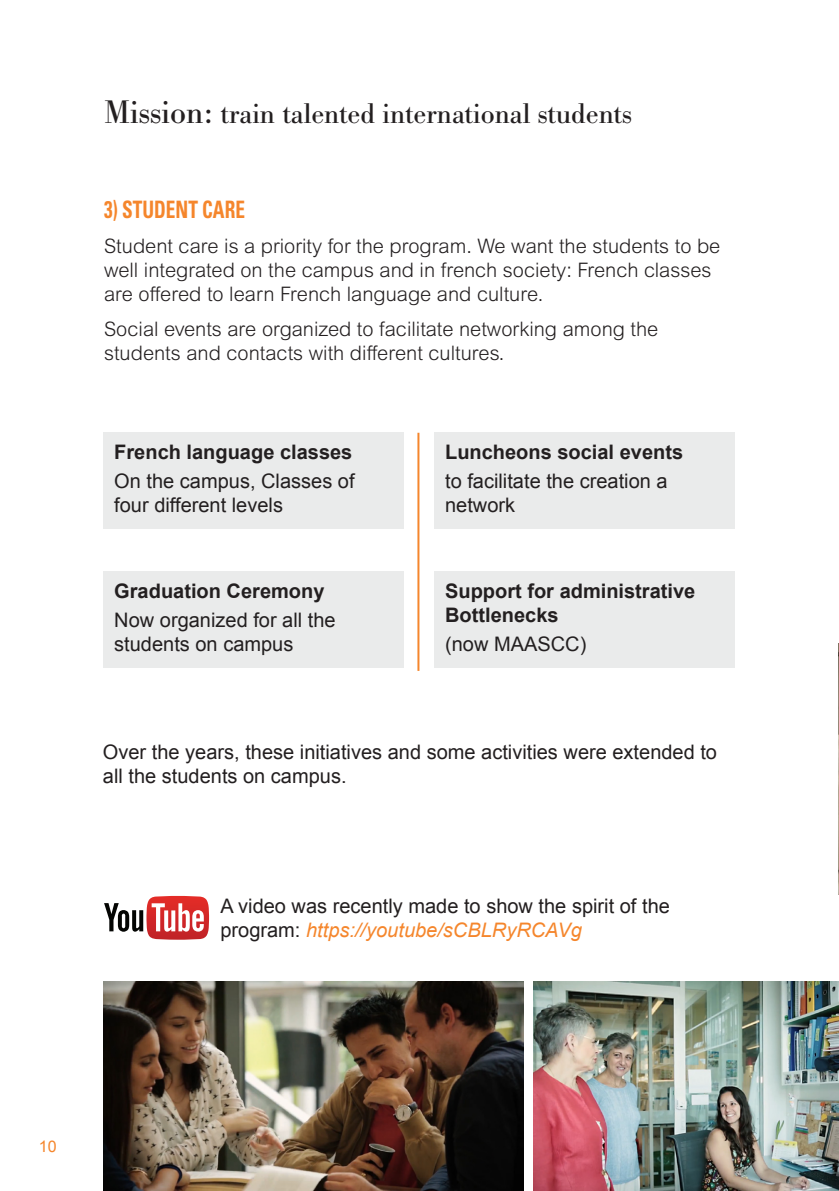
<style>
.page{position:relative;width:839px;height:1191px;background:#fff}
.page>*{position:absolute;margin:0;border:0;box-sizing:border-box;transform-origin:0 0}
.t1{font:28px "Bodoni BE";color:#231f20}
.t2{font:700 condensed 24px "Univers LT";color:#f5862c;scale:.8 1}
.t3{font:20px/24px "Arial";color:#231f20}
.t4{font:300 20px/24px "Arial MT Pro";color:#231f20}
.t5{font:700 20px/24px "Arial";color:#231f20}
.t6{font:16px "Arial";color:#f5862c}
.s1{font-size:32px}
.s2{font-style:italic;color:#f5862c}
</style>
<div class="page">
<div style="left:103px;top:433px;width:300px;height:96px;background:#eaebeb"></div>
<div style="left:103px;top:572px;width:300px;height:96px;background:#eaebeb"></div>
<div style="left:433px;top:433px;width:301px;height:96px;background:#eaebeb"></div>
<div style="left:433px;top:572px;width:301px;height:96px;background:#eaebeb"></div>
<hr style="left:417px;top:433px;width:2px;height:238px;background:#f5862c">
<svg style="left:104px;top:896px;width:105px;height:44px"></svg>
<img style="left:104px;top:981px;width:419px;height:210px">
<img style="left:838px;top:644px;width:1px;height:250px">
<img style="left:533px;top:981px;width:305px;height:210px">
<p class="t1" style="left:104px;top:97px;width:529px"><span class="s1">Mission:</span> train talented international students</p>
<p class="t2" style="left:104px;top:194px;width:178px">3) STUDENT CARE</p>
<p class="t4" style="left:104px;top:234px;width:617px">Student care is a priority for the program. We want the students to be well integrated on the campus and in french society: French classes are offered to learn French language and culture.</p>
<p class="t4" style="left:104px;top:318px;width:555px">Social events are organized to facilitate networking among the students and contacts with different cultures.</p>
<p class="t5" style="left:114px;top:440px;width:239px">French language classes</p>
<p class="t3" style="left:114px;top:469px;width:242px">On the campus, Classes of four different levels</p>
<p class="t5" style="left:114px;top:579px;width:212px">Graduation Ceremony</p>
<p class="t3" style="left:114px;top:608px;width:223px">Now organized for all the students on campus</p>
<p class="t5" style="left:445px;top:440px;width:239px">Luncheons social events</p>
<p class="t3" style="left:445px;top:469px;width:224px">to facilitate the creation a network</p>
<p class="t5" style="left:445px;top:579px;width:252px">Support for administrative<br>Bottlenecks</p>
<p class="t3" style="left:445px;top:632px;width:143px">(now MAASCC)</p>
<p class="t3" style="left:103px;top:740px;width:615px">Over the years, these initiatives and some activities were extended to all the students on campus.</p>
<p class="t3" style="left:220px;top:894px;width:451px">A video was recently made to show the spirit of the program: <span class="s2">https://youtube/sCBLRyRCAVg</span></p>
<p class="t6" style="left:39px;top:1135px;width:19px">10</p>
</div>
